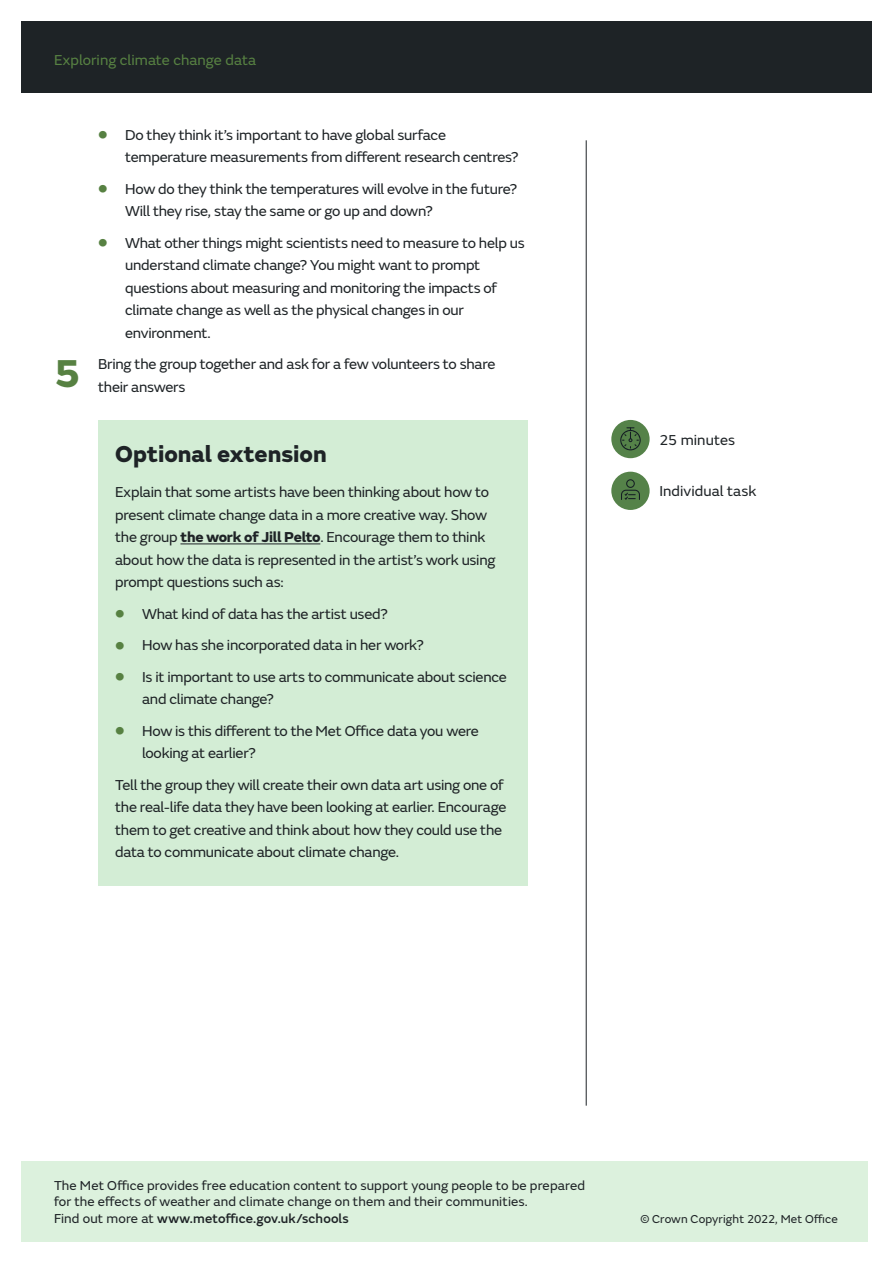
<style>
.page{position:relative;width:893px;height:1263px;background:#fff}
.page>*{position:absolute;margin:0;border:0;box-sizing:border-box;transform-origin:0 0}
.t1{font:800 40.5px "FS Emeric";color:#578142}
.MO_Lesson_plan_bulle{font:800 24px "FS Emeric";color:#1e2326}
.MO_Lesson_plan_bulle-2{font:15px/22.5px "FS Emeric";letter-spacing:-.015em;color:#1e2326}
.MO_Lesson_plan_cover{font:15px "FS Emeric";letter-spacing:.005em;color:#578142}
.MO_Lesson_plan_body{font:15px "FS Emeric";letter-spacing:.005em;color:#1e2326}
.MO_Lesson_plan_intro{font:13.5px/16.5px "FS Emeric";letter-spacing:.01em;color:#1e2326}
.MO_Lesson_plan_intro-2{font:500 13.5px "FS Emeric";letter-spacing:.01em;color:#1e2326}
.MO_Lesson_plan_copyr{font:12px "FS Emeric";letter-spacing:.01em;color:#1e2326}
.s1{font-family:"Arial";font-weight:700;font-size:27px;color:#578142}
.s2{font-weight:800}
.s3{font-weight:400}
</style>
<div class="page">
<div style="left:611px;top:420px;width:39px;height:38px;background:#558249;border-radius:50%"></div>
<svg style="left:620px;top:427px;width:21px;height:23px"></svg>
<div style="left:611px;top:472px;width:39px;height:38px;background:#558249;border-radius:50%"></div>
<svg style="left:621px;top:479px;width:19px;height:21px"></svg>
<div style="left:98px;top:420px;width:430px;height:465px;background:#d3edd5"></div>
<div style="left:21px;top:21px;width:851px;height:71px;background:#1e2326"></div>
<hr style="left:586px;top:140px;width:1px;height:966px;background:#1e2326">
<hr style="left:180px;top:543px;width:140px;height:1px;background:#1e2326">
<div style="left:21px;top:1161px;width:846px;height:81px;background:#dcf1dd"></div>
<p class="MO_Lesson_plan_cover" style="left:54px;top:49px;width:204px">Exploring climate change data</p>
<p class="t1" style="left:54px;top:341px;width:29px">5</p>
<p class="MO_Lesson_plan_bulle-2" style="left:125px;top:122px;width:395px;text-indent:-27px"><span class="s1">•</span> Do they think it’s important to have global surface temperature measurements from different research centres?</p>
<p class="MO_Lesson_plan_bulle-2" style="left:125px;top:176px;width:394px;text-indent:-27px"><span class="s1">•</span> How do they think the temperatures will evolve in the future?<br>Will they rise, stay the same or go up and down?</p>
<p class="MO_Lesson_plan_bulle-2" style="left:125px;top:230px;width:401px;text-indent:-27px"><span class="s1">•</span> What other things might scientists need to measure to help us understand climate change? You might want to prompt questions about measuring and monitoring the impacts of climate change as well as the physical changes in our environment.</p>
<p class="MO_Lesson_plan_bulle-2" style="left:98px;top:352px;width:399px">Bring the group together and ask for a few volunteers to share their answers</p>
<p class="MO_Lesson_plan_bulle" style="left:115px;top:435px;width:213px">Optional extension</p>
<p class="MO_Lesson_plan_bulle-2" style="left:115px;top:480px;width:382px">Explain that some artists have been thinking about how to present climate change data in a more creative way. Show the group <span class="s2">the work of Jill Pelto</span>. Encourage them to think about how the data is represented in the artist’s work using prompt questions such as:</p>
<p class="MO_Lesson_plan_bulle-2" style="left:115px;top:602px;width:274px"><span class="s1">•</span> What kind of data has the artist used?</p>
<p class="MO_Lesson_plan_bulle-2" style="left:115px;top:633px;width:310px"><span class="s1">•</span> How has she incorporated data in her work?</p>
<p class="MO_Lesson_plan_bulle-2" style="left:142px;top:665px;width:366px;text-indent:-27px"><span class="s1">•</span> Is it important to use arts to communicate about science and climate change?</p>
<p class="MO_Lesson_plan_bulle-2" style="left:142px;top:719px;width:338px;text-indent:-27px"><span class="s1">•</span> How is this different to the Met Office data you were looking at earlier?</p>
<p class="MO_Lesson_plan_bulle-2" style="left:115px;top:773px;width:393px">Tell the group they will create their own data art using one of the real-life data they have been looking at earlier. Encourage them to get creative and think about how they could use the data to communicate about climate change.</p>
<p class="MO_Lesson_plan_body" style="left:659px;top:429px;width:77px">25 minutes</p>
<p class="MO_Lesson_plan_body" style="left:659px;top:481px;width:99px">Individual task</p>
<p class="MO_Lesson_plan_intro" style="left:54px;top:1176px;width:533px">The Met Office provides free education content to support young people to be prepared for the effects of weather and climate change on them and their communities.</p>
<p class="MO_Lesson_plan_intro-2" style="left:54px;top:1208px;width:296px"><span class="s3">Find out more at</span> www.metoffice.gov.uk/schools</p>
<p class="MO_Lesson_plan_copyr" style="left:640px;top:1210px;width:199px">© Crown Copyright 2022, Met Office</p>
</div>
